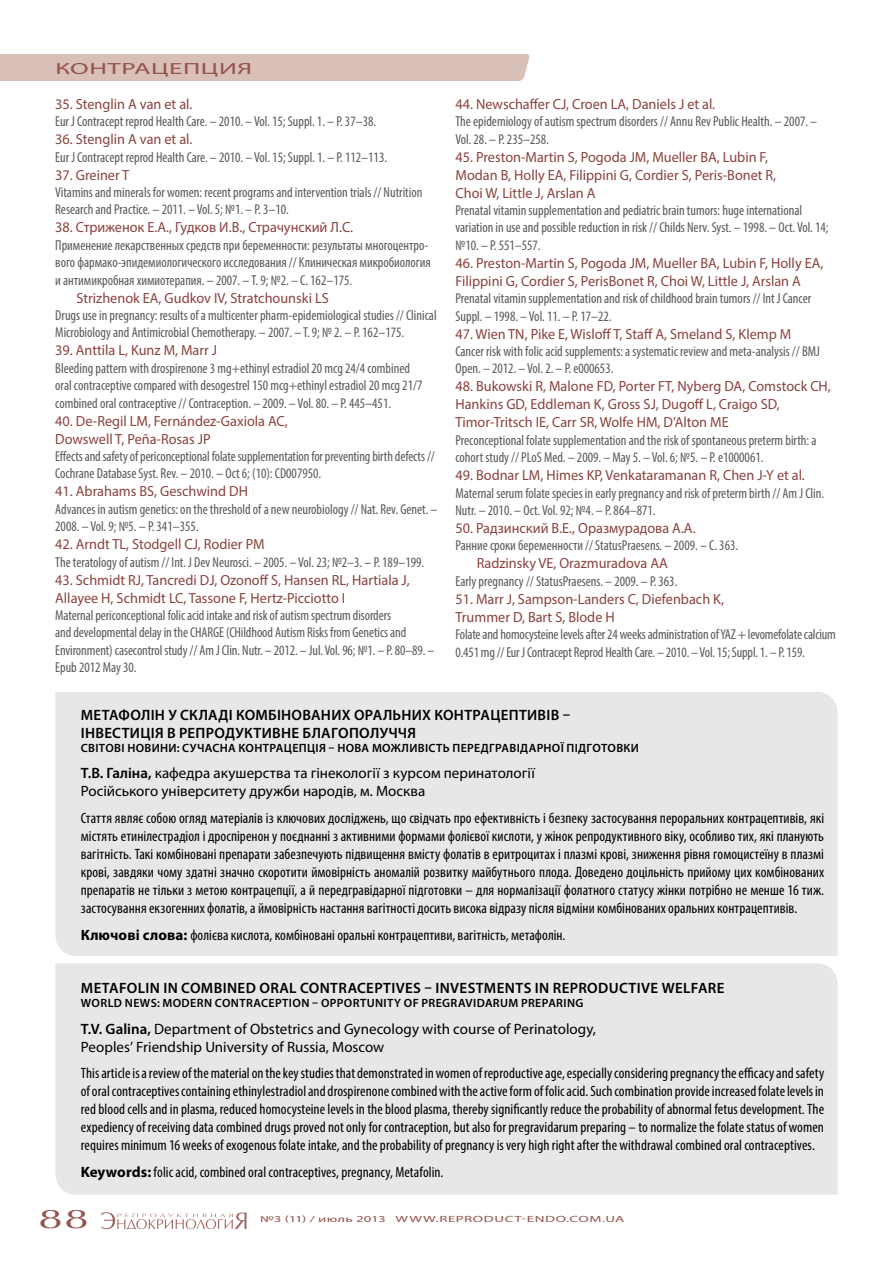
<style>
.page{position:relative;width:893px;height:1263px;background:#fff}
.page>*{position:absolute;margin:0;border:0;box-sizing:border-box;transform-origin:0 0}
.t1{font:27px "AG Opus High Resolution";color:#95544c;scale:1.67 1}
.t2{font:16.2px "Myriad Pro";letter-spacing:.02em;color:#95544c;scale:1.67 1}
.t3{font:condensed 15px/18px "Myriad Pro";letter-spacing:.005em;color:#000;text-align:justify}
.t4{font:15px/18px "Myriad Pro";color:#000}
.t5{font:600 15px/18px "Myriad Pro";letter-spacing:.02em;color:#000}
.t6{font:14.7px/18px "Myriad Pro";color:#8a423d}
.t7{font:condensed 14.4px/17.4px "Myriad Pro";color:#58595b}
.t8{font:600 12px "Myriad Pro";letter-spacing:.025em;color:#000}
.t9{font:9px "Myriad Pro";letter-spacing:.03em;color:#95544c;scale:1.67 1}
.s1{font-weight:600}
.s2{font-weight:700;font-stretch:normal}
</style>
<div class="page">
<svg style="left:101px;top:1212px;width:146px;height:17px"></svg>
<div style="left:0;top:54px;width:530px;height:27px;background:#d8bfb8"></div>
<div style="left:55px;top:692px;width:783px;height:264px;background:#e6e7e8"></div>
<div style="left:55px;top:963px;width:783px;height:232px;background:#e6e7e8"></div>
<p class="t2" style="left:56px;top:59px;width:119px">контрацепция</p>
<p class="t6" style="left:55px;top:95px;width:139px">35. Stenglin A van et al.</p>
<p class="t7" style="left:55px;top:113px;width:322px">Eur J Contracept reprod Health Care. – 2010. – Vol. 15; Suppl. 1. – P. 37–38.</p>
<p class="t6" style="left:55px;top:130px;width:139px">36. Stenglin A van et al.</p>
<p class="t7" style="left:55px;top:148px;width:333px">Еur J Contracept reprod Health Care. – 2010. – Vol. 15; Suppl. 1. – P. 112–113.</p>
<p class="t6" style="left:55px;top:165px;width:76px">37. Greiner T</p>
<p class="t7" style="left:55px;top:183px;width:369px">Vitamins and minerals for women: recent programs and intervention trials // Nutrition<br>Research and Practice. – 2011. – Vol. 5; №1. – P. 3–10.</p>
<p class="t6" style="left:55px;top:218px;width:299px">38. Стриженок Е.А., Гудков И.В., Страчунский Л.С.</p>
<p class="t7" style="left:55px;top:236px;width:377px">Применение лекарственных средств при беременности: результаты многоцентро&shy;вого фармако-эпидемиологического исследования // Клиническая микробиология и антимикробная химиотерапия. – 2007. – Т. 9; №2. – С. 162–175.</p>
<p class="t6" style="left:77px;top:288px;width:254px">Strizhenok EA, Gudkov IV, Stratchounski LS</p>
<p class="t7" style="left:55px;top:306px;width:383px">Drugs use in pregnancy: results of a multicenter pharm-epidemiological studies // Clinical<br>Microbiology and Antimicrobial Chemotherapy. – 2007. – T. 9; № 2. – P. 162–175.</p>
<p class="t6" style="left:55px;top:341px;width:163px">39. Anttila L, Kunz M, Marr J</p>
<p class="t7" style="left:55px;top:359px;width:369px">Bleeding pattern with drospirenone 3 mg+ethinyl estradiol 20 mcg 24/4 combined oral contraceptive compared with desogestrel 150 mcg+ethinyl estradiol 20 mcg 21/7 combined oral contraceptive // Contraception. – 2009. – Vol. 80. – P. 445–451.</p>
<p class="t6" style="left:55px;top:411px;width:234px">40. De-Regil LM, Fernández-Gaxiola AC,<br>Dowswell T, Peña-Rosas JP</p>
<p class="t7" style="left:55px;top:447px;width:381px">Effects and safety of periconceptional folate supplementation for preventing birth defects //<br>Cochrane Database Syst. Rev. – 2010. – Oct 6; (10): CD007950.</p>
<p class="t6" style="left:55px;top:482px;width:194px">41. Abrahams BS, Geschwind DH</p>
<p class="t7" style="left:55px;top:500px;width:384px">Advances in autism genetics: on the threshold of a new neurobiology // Nat. Rev. Genet. –<br>2008. – Vol. 9; №5. – P. 341–355.</p>
<p class="t6" style="left:55px;top:535px;width:200px">42. Arndt TL, Stodgell CJ, Rodier PM</p>
<p class="t7" style="left:55px;top:553px;width:370px">The teratology of autism // Int. J Dev Neurosci. – 2005. – Vol. 23; №2–3. – P. 189–199.</p>
<p class="t6" style="left:55px;top:570px;width:356px">43. Schmidt RJ, Tancredi DJ, Ozonoff S, Hansen RL, Hartiala J,<br>Allayee H, Schmidt LC, Tassone F, Hertz-Picciotto I</p>
<p class="t7" style="left:55px;top:606px;width:381px">Maternal periconceptional folic acid intake and risk of autism spectrum disorders<br>and developmental delay in the CHARGE (CHildhood Autism Risks from Genetics and Environment) casecontrol study // Am J Clin. Nutr. – 2012. – Jul. Vol. 96; №1. – P. 80–89. – Epub 2012 May 30.</p>
<p class="t6" style="left:455px;top:95px;width:261px">44. Newschaffer CJ, Croen LA, Daniels J et al.</p>
<p class="t7" style="left:455px;top:113px;width:363px">The epidemiology of autism spectrum disorders // Annu Rev Public Health. – 2007. –<br>Vol. 28. – P. 235–258.</p>
<p class="t6" style="left:455px;top:147px;width:322px">45. Preston-Martin S, Pogoda JM, Mueller BA, Lubin F,<br>Modan B, Holly EA, Filippini G, Cordier S, Peris-Bonet R,<br>Choi W, Little J, Arslan A</p>
<p class="t7" style="left:455px;top:201px;width:375px">Prenatal vitamin supplementation and pediatric brain tumors: huge international variation in use and possible reduction in risk // Childs Nerv. Syst. – 1998. – Oct. Vol. 14; №10. – P. 551–557.</p>
<p class="t6" style="left:455px;top:254px;width:369px">46. Preston-Martin S, Pogoda JM, Mueller BA, Lubin F, Holly EA,<br>Filippini G, Cordier S, PerisBonet R, Choi W, Little J, Arslan A</p>
<p class="t7" style="left:455px;top:290px;width:357px">Prenatal vitamin supplementation and risk of childhood brain tumors // Int J Cancer<br>Suppl. – 1998. – Vol. 11. – P. 17–22.</p>
<p class="t6" style="left:455px;top:324px;width:336px">47. Wien TN, Pike E, Wisloff T, Staff A, Smeland S, Klemp M</p>
<p class="t7" style="left:455px;top:342px;width:366px">Cancer risk with folic acid supplements: a systematic review and meta-analysis // BMJ<br>Open. – 2012. – Vol. 2. – P. e000653.</p>
<p class="t6" style="left:455px;top:377px;width:377px">48. Bukowski R, Malone FD, Porter FT, Nyberg DA, Comstock CH,<br>Hankins GD, Eddleman K, Gross SJ, Dugoff L, Craigo SD,<br>Timor-Tritsch IE, Carr SR, Wolfe HM, D’Alton ME</p>
<p class="t7" style="left:455px;top:431px;width:363px">Preconceptional folate supplementation and the risk of spontaneous preterm birth: a cohort study // PLoS Med. – 2009. – May 5. – Vol. 6; №5. – P. e1000061.</p>
<p class="t6" style="left:455px;top:466px;width:351px">49. Bodnar LM, Himes KP, Venkataramanan R, Chen J-Y et al.</p>
<p class="t7" style="left:455px;top:484px;width:370px">Maternal serum folate species in early pregnancy and risk of preterm birth // Am J Clin.<br>Nutr. – 2010. – Oct. Vol. 92; №4. – P. 864–871.</p>
<p class="t6" style="left:455px;top:519px;width:242px">50. Радзинский В.Е., Оразмурадова А.А.</p>
<p class="t7" style="left:455px;top:537px;width:284px">Ранние сроки беременности // StatusPraesens. – 2009. – С. 363.</p>
<p class="t6" style="left:477px;top:554px;width:184px">Radzinsky VE, Orazmuradova AA</p>
<p class="t7" style="left:455px;top:572px;width:223px">Early pregnancy // StatusPraesens. – 2009. – P. 363.</p>
<p class="t6" style="left:455px;top:590px;width:270px">51. Marr J, Sampson-Landers C, Diefenbach K,<br>Trummer D, Bart S, Blode H</p>
<p class="t7" style="left:455px;top:626px;width:382px">Folate and homocysteine levels after 24 weeks administration of YAZ + levomefolate calcium<br>0.451 mg // Eur J Contracept Reprod Health Care. – 2010. – Vol. 15; Suppl. 1. – P. 159.</p>
<p class="t5" style="left:81px;top:705px;width:491px">МЕТАФОЛІН У СКЛАДІ КОМБІНОВАНИХ ОРАЛЬНИХ КОНТРАЦЕПТИВІВ –<br>ІНВЕСТИЦІЯ В РЕПРОДУКТИВНЕ БЛАГОПОЛУЧЧ</p>
<p class="t5" style="left:407px;top:723px;width:10px">Я</p>
<p class="t8" style="left:81px;top:740px;width:559px">СВІТОВІ НОВИНИ: СУЧАСНА КОНТРАЦЕПЦІЯ – НОВА МОЖЛИВІСТЬ ПЕРЕДГРАВІДАРНОЇ ПІДГОТОВКИ</p>
<p class="t4" style="left:81px;top:764px;width:456px"><span class="s1">Т.В. ГАЛІНА,</span> кафедра акушерства та гінекології з курсом перинатології<br>Російського університету дружби народів, м. Москва</p>
<p class="t3" style="left:81px;top:809px;width:745px">Стаття являє собою огляд матеріалів із ключових досліджень, що свідчать про ефективність і безпеку застосування пероральних контрацептивів, які містять етинілестрадіол і дроспіренон у поєднанні з активними формами фолієвої кислоти, у жінок репродуктивного віку, особливо тих, які планують вагітність. Такі комбіновані препарати забезпечують підвищення вмісту фолатів в еритроцитах і плазмі крові, зниження рівня гомоцистеїну в плазмі крові, завдяки чому здатні значно скоротити ймовірність аномалій розвитку майбутнього плода. Доведено доцільність прийому цих комбінованих препаратів не тільки з метою контрацепції, а й передгравідарної підготовки – для нормалізації фолатного статусу жінки потрібно не менше 16 тиж. застосування екзогенних фолатів, а ймовірність настання вагітності досить висока відразу після відміни комбінованих оральних контрацептивів.</p>
<p class="t3" style="left:81px;top:925px;width:486px"><span class="s2">Ключові слова:</span> фолієва кислота, комбіновані оральні контрацептиви, вагітність, метафолін.</p>
<p class="t5" style="left:81px;top:978px;width:645px">METAFOLIN IN COMBINED ORAL CONTRACEPTIVES – INVESTMENTS IN REPRODUCTIVE WELFARE</p>
<p class="t8" style="left:81px;top:995px;width:20px">WORLD</p>
<p class="t8" style="left:125px;top:995px;width:9px">NEWS</p>
<p class="t8" style="left:157px;top:995px;width:15px">: MODERN</p>
<p class="t8" style="left:215px;top:995px;width:9px">CONTRACEPTION</p>
<p class="t8" style="left:312px;top:995px;width:17px">– OPPORTUNIT</p>
<p class="t8" style="left:394px;top:995px;width:65px">Y OFPREGRAVIDARUM</p>
<p class="t8" style="left:521px;top:995px;width:8px">PREPARIN</p>
<p class="t8" style="left:576px;top:995px;width:9px">G</p>
<p class="t4" style="left:81px;top:1019px;width:517px"><span class="s1">T.V. GALINA,</span> Department of Obstetrics and Gynecology with course of Perinatology,<br>Peoples’ Friendship University of Russia, Moscow</p>
<p class="t3" style="left:81px;top:1064px;width:745px">This article is a review of the material on the key studies that demonstrated in women of reproductive age, especially considering pregnancy the efficacy and safety of oral contraceptives containing ethinylestradiol and drospirenone combined with the active form of folic acid. Such combination provide increased folate levels in red blood cells and in plasma, reduced homocysteine levels in the blood plasma, thereby significantly reduce the probability of abnormal fetus development. The expediency of receiving data combined drugs proved not only for contraception, but also for pregravidarum preparing – to normalize the folate status of women requires minimum 16 weeks of exogenous folate intake, and the probability of pregnancy is very high right after the withdrawal combined oral contraceptives.</p>
<p class="t3" style="left:81px;top:1162px;width:364px"><span class="s2">Keywords:</span> folic acid, combined oral contraceptives, pregnancy, Metafolin.</p>
<h1 class="t1" style="left:38px;top:1203px;width:32px">88</h1>
<p class="t9" style="left:260px;top:1213px;width:220px">№3 (11) / июль 2013 www.reproduct-endo.com.ua</p>
</div>
